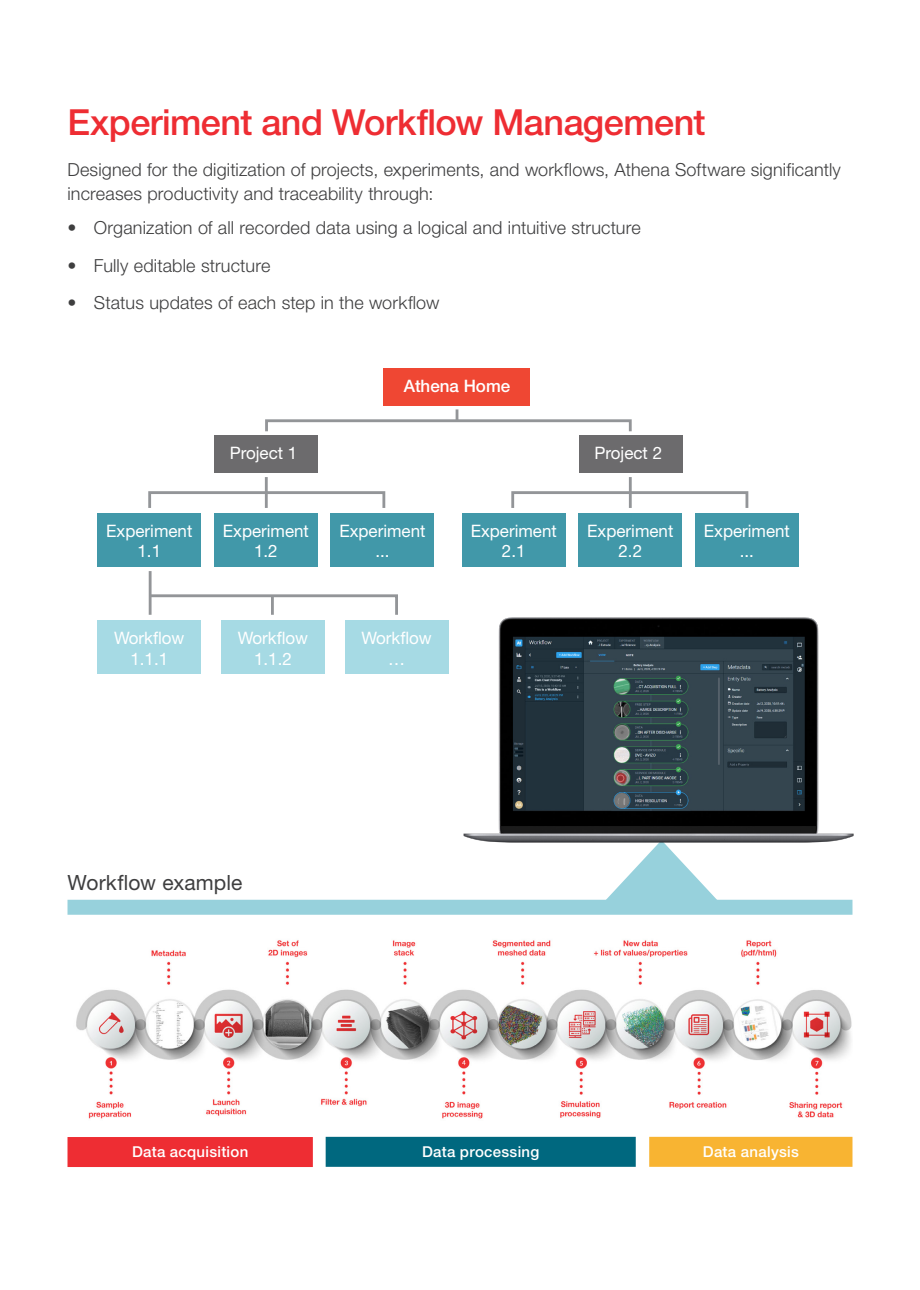
<style>
.page{position:relative;width:920px;height:1290px;background:#fff}
.page>*{position:absolute;margin:0;border:0;box-sizing:border-box;transform-origin:0 0}
.Headline{font:500 36px "Helvetica Neue LTW1 G";letter-spacing:-.015em;color:#ee2d33}
.Secondary_Header{font:21px "Helvetica Neue LTW1 G";letter-spacing:.005em;color:#3e3e3f}
.Body__Copy__No_Basel{font:300 18px/24px "Helvetica Neue LTW1 G";letter-spacing:.01em;color:#3e3e3f}
.t1{font:17.1px/20.5px "Helvetica Neue LT Pro";color:#fff;text-align:center}
.t2{font:500 17.1px "Helvetica Neue LT Pro";color:#fff}
.Secondary_Header-2{font:500 15px "Helvetica Neue LTW1 G";letter-spacing:.02em;color:#fff}
</style>
<div class="page">
<hr style="left:265px;top:477px;width:3px;height:31px;background:#939598">
<hr style="left:149px;top:571px;width:3px;height:44px;background:#939598">
<hr style="left:629px;top:477px;width:3px;height:31px;background:#939598">
<svg style="left:148px;top:593px;width:250px;height:22px"></svg>
<div style="left:148px;top:491px;width:237px;height:18px;border:3px solid #939598"></div>
<div style="left:511px;top:491px;width:237px;height:18px;border:3px solid #939598"></div>
<svg style="left:456px;top:409px;width:2px;height:10px"></svg>
<div style="left:265px;top:419px;width:367px;height:14px;border:3px solid #939598"></div>
<div style="left:384px;top:368px;width:146px;height:38px;background:#ef4733"></div>
<div style="left:214px;top:435px;width:104px;height:37px;background:#6c6b6d"></div>
<div style="left:97px;top:513px;width:104px;height:53px;background:#4198a9"></div>
<div style="left:214px;top:513px;width:104px;height:53px;background:#4198a9"></div>
<div style="left:331px;top:513px;width:103px;height:53px;background:#4198a9"></div>
<div style="left:462px;top:513px;width:104px;height:53px;background:#4198a9"></div>
<div style="left:578px;top:513px;width:104px;height:53px;background:#4198a9"></div>
<div style="left:695px;top:513px;width:104px;height:53px;background:#4198a9"></div>
<div style="left:97px;top:621px;width:104px;height:53px;background:#a6dae4"></div>
<div style="left:221px;top:621px;width:104px;height:53px;background:#a6dae4"></div>
<div style="left:345px;top:621px;width:103px;height:53px;background:#a6dae4"></div>
<div style="left:579px;top:435px;width:104px;height:37px;background:#6c6b6d"></div>
<svg style="left:599px;top:871px;width:125px;height:29px"></svg>
<div style="left:67px;top:900px;width:785px;height:15px;background:#97d1dc"></div>
<div style="left:68px;top:1137px;width:245px;height:30px;background:#ee2d33"></div>
<div style="left:326px;top:1137px;width:310px;height:30px;background:#00687f"></div>
<div style="left:649px;top:1137px;width:203px;height:30px;background:#f8b432"></div>
<img style="left:76px;top:940px;width:776px;height:179px">
<img style="left:463px;top:617px;width:391px;height:254px">
<p class="Headline" style="left:68px;top:101px;width:640px">Experiment and Workflow Management</p>
<p class="Body__Copy__No_Basel" style="left:68px;top:157px;width:775px">Designed for the digitization of projects, experiments, and workflows, Athena Software significantly increases productivity and traceability through:</p>
<p class="Body__Copy__No_Basel" style="left:68px;top:216px;width:575px">• Organization of all recorded data using a logical and intuitive structure</p>
<p class="Body__Copy__No_Basel" style="left:68px;top:253px;width:204px">• Fully editable structure</p>
<p class="Body__Copy__No_Basel" style="left:68px;top:291px;width:373px">• Status updates of each step in the workflow</p>
<p class="t1" style="left:230px;top:442px;width:69px">Project 1</p>
<p class="t2" style="left:404px;top:376px;width:108px">Athena Home</p>
<p class="t1" style="left:595px;top:442px;width:69px">Project 2</p>
<p class="t1" style="left:106px;top:520px;width:88px">Experiment<br>1.1</p>
<p class="t1" style="left:223px;top:520px;width:88px">Experiment<br>1.2</p>
<p class="t1" style="left:339px;top:520px;width:88px">Experiment ...</p>
<p class="t1" style="left:471px;top:520px;width:88px">Experiment<br>2.1</p>
<p class="t1" style="left:587px;top:520px;width:88px">Experiment<br>2.2</p>
<p class="t1" style="left:704px;top:520px;width:88px">Experiment ...</p>
<p class="t1" style="left:114px;top:627px;width:72px">Workflow<br>1.1.1</p>
<p class="t1" style="left:238px;top:627px;width:72px">Workflow<br>1.1.2</p>
<p class="t1" style="left:361px;top:627px;width:72px">Workflow …</p>
<p class="Secondary_Header" style="left:68px;top:870px;width:177px">Workflow example</p>
<p class="Secondary_Header-2" style="left:132px;top:1142px;width:118px">Data acquisition</p>
<p class="Secondary_Header-2" style="left:422px;top:1142px;width:119px">Data processing</p>
<p class="Secondary_Header-2" style="left:703px;top:1142px;width:97px">Data analysis</p>
</div>
